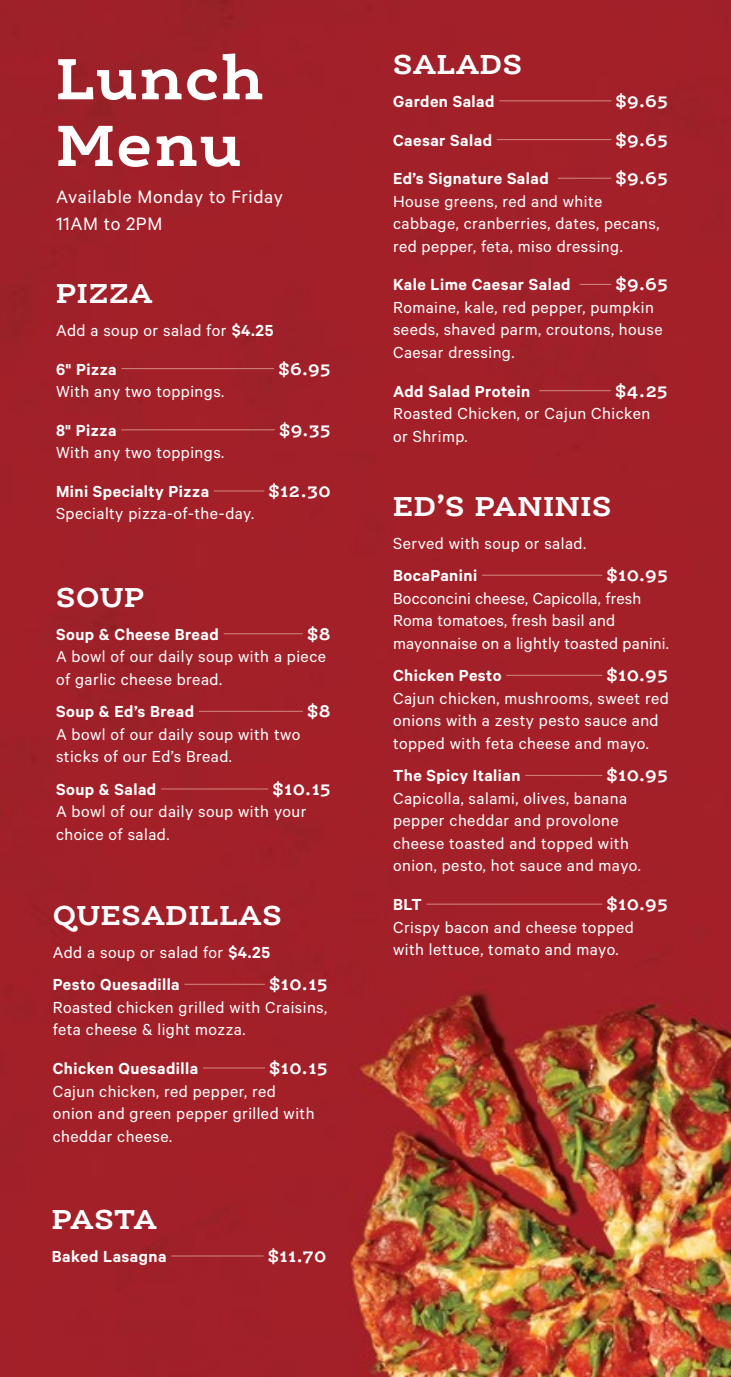
<style>
.page{position:relative;width:731px;height:1377px;background:#fff}
.page>*{position:absolute;margin:0;border:0;box-sizing:border-box;transform-origin:0 0}
.t1{font:700 61.88px/66.6px "Ernestine Pro";letter-spacing:.025em;color:#fff}
.t2{font:700 29.25px "Ernestine Pro";letter-spacing:.025em;color:#fff}
.t3{font:20.25px/27px "Calibre";letter-spacing:.03em;color:#fff}
.t4{font:18px/22.5px "Calibre";letter-spacing:.025em;color:#fff}
.t5{font:600 18px/32.6px "Calibre";letter-spacing:.025em;color:#fff}
.t6{font:700 18px "Ernestine Pro";letter-spacing:.025em;color:#fff}
.s1{font-weight:600}
.s2{font-weight:400}
</style>
<div class="page">
<img style="left:0;top:0;width:730px;height:1377px">
<hr style="left:121px;top:368px;width:153px;height:1px;background:#cd7f73">
<hr style="left:121px;top:429px;width:154px;height:1px;background:#cd7f73">
<hr style="left:214px;top:490px;width:50px;height:2px;background:#cd7f73">
<hr style="left:184px;top:984px;width:81px;height:1px;background:#cd7f73">
<hr style="left:203px;top:1067px;width:62px;height:2px;background:#cd7f73">
<hr style="left:223px;top:633px;width:80px;height:1px;background:#cd7f73">
<hr style="left:199px;top:711px;width:104px;height:1px;background:#cd7f73">
<hr style="left:161px;top:788px;width:107px;height:2px;background:#cd7f73">
<hr style="left:171px;top:1255px;width:92px;height:2px;background:#cd7f73">
<hr style="left:499px;top:100px;width:112px;height:1px;background:#cd7f73">
<hr style="left:496px;top:139px;width:115px;height:1px;background:#cd7f73">
<hr style="left:557px;top:178px;width:54px;height:1px;background:#cd7f73">
<hr style="left:579px;top:284px;width:32px;height:1px;background:#cd7f73">
<hr style="left:539px;top:390px;width:71px;height:1px;background:#cd7f73">
<hr style="left:482px;top:575px;width:120px;height:1px;background:#cd7f73">
<hr style="left:506px;top:675px;width:96px;height:1px;background:#cd7f73">
<hr style="left:525px;top:775px;width:77px;height:1px;background:#cd7f73">
<hr style="left:426px;top:904px;width:176px;height:1px;background:#cd7f73">
<h1 class="t1" style="left:56px;top:43px;width:209px">Lunch<br>Menu</h1>
<p class="t3" style="left:56px;top:182px;width:228px">Available Monday to Friday<br>11AM to 2PM</p>
<h2 class="t2" style="left:56px;top:275px;width:98px">PIZZA</h2>
<p class="t4" style="left:56px;top:310px;width:219px;line-height:38.7px">Add a soup or salad for <span class="s1">$4.25<br>6" Pizza</span></p>
<p class="t6" style="left:278px;top:357px;width:54px">$6.95</p>
<p class="t4" style="left:56px;top:380px;width:170px">With any two toppings.</p>
<p class="t5" style="left:56px;top:413px;width:62px">8" Pizza</p>
<p class="t6" style="left:279px;top:418px;width:53px">$9.35</p>
<p class="t4" style="left:56px;top:441px;width:170px">With any two toppings.</p>
<p class="t5" style="left:56px;top:475px;width:154px">Mini Specialty Pizza</p>
<p class="t6" style="left:268px;top:479px;width:64px">$12.30</p>
<p class="t4" style="left:56px;top:502px;width:200px">Specialty pizza-of-the-day.</p>
<h2 class="t2" style="left:56px;top:578px;width:90px">SOUP</h2>
<p class="t5" style="left:56px;top:617px;width:164px">Soup &amp; Cheese Bread</p>
<p class="t6" style="left:307px;top:622px;width:25px">$8</p>
<p class="t4" style="left:56px;top:645px;width:271px">A bowl of our daily soup with a piece of garlic cheese bread.</p>
<p class="t5" style="left:56px;top:695px;width:140px">Soup &amp; Ed’s Bread</p>
<p class="t6" style="left:307px;top:700px;width:25px">$8</p>
<p class="t4" style="left:56px;top:722px;width:246px">A bowl of our daily soup with two sticks of our Ed’s Bread.</p>
<p class="t5" style="left:56px;top:773px;width:102px">Soup &amp; Salad</p>
<p class="t6" style="left:272px;top:777px;width:60px">$10.15</p>
<p class="t4" style="left:56px;top:800px;width:252px">A bowl of our daily soup with your choice of salad.</p>
<h2 class="t2" style="left:53px;top:896px;width:230px">QUESADILLAS</h2>
<p class="t5" style="left:53px;top:935px;width:219px"><span class="s2">Add a soup or salad for</span> $4.25<br>Pesto Quesadilla</p>
<p class="t6" style="left:269px;top:973px;width:60px">$10.15</p>
<p class="t4" style="left:53px;top:995px;width:276px">Roasted chicken grilled with Craisins, feta cheese &amp; light mozza.</p>
<p class="t5" style="left:53px;top:1052px;width:147px">Chicken Quesadilla</p>
<p class="t6" style="left:269px;top:1056px;width:60px">$10.15</p>
<p class="t4" style="left:53px;top:1079px;width:263px">Cajun chicken, red pepper, red onion and green pepper grilled with cheddar cheese.</p>
<h2 class="t2" style="left:52px;top:1201px;width:107px">PASTA</h2>
<p class="t5" style="left:52px;top:1240px;width:116px">Baked Lasagna</p>
<p class="t6" style="left:268px;top:1244px;width:60px">$11.70</p>
<h2 class="t2" style="left:393px;top:46px;width:131px">SALADS</h2>
<p class="t5" style="left:393px;top:84px;width:103px">Garden Salad</p>
<p class="t6" style="left:615px;top:89px;width:54px">$9.65</p>
<p class="t5" style="left:393px;top:123px;width:100px">Caesar Salad</p>
<p class="t6" style="left:615px;top:128px;width:54px">$9.65</p>
<p class="t5" style="left:393px;top:162px;width:157px">Ed’s Signature Salad</p>
<p class="t6" style="left:615px;top:167px;width:54px">$9.65</p>
<p class="t4" style="left:393px;top:189px;width:268px">House greens, red and white cabbage, cranberries, dates, pecans, red pepper, feta, miso dressing.</p>
<p class="t5" style="left:393px;top:268px;width:179px">Kale Lime Caesar Salad</p>
<p class="t6" style="left:615px;top:273px;width:54px">$9.65</p>
<p class="t4" style="left:393px;top:295px;width:271px">Romaine, kale, red pepper, pumpkin seeds, shaved parm, croutons, house<br>Caesar dressing.</p>
<p class="t5" style="left:393px;top:374px;width:139px">Add Salad Protein</p>
<p class="t6" style="left:615px;top:379px;width:54px">$4.25</p>
<p class="t4" style="left:393px;top:402px;width:258px">Roasted Chicken, or Cajun Chicken or Shrimp.</p>
<h2 class="t2" style="left:393px;top:487px;width:220px">ED’S PANINIS</h2>
<p class="t4" style="left:393px;top:531px;width:194px">Served with soup or salad.</p>
<p class="t5" style="left:393px;top:559px;width:86px">BocaPanini</p>
<p class="t6" style="left:606px;top:564px;width:63px">$10.95</p>
<p class="t4" style="left:393px;top:586px;width:277px">Bocconcini cheese, Capicolla, fresh<br>Roma tomatoes, fresh basil and mayonnaise on a lightly toasted panini.</p>
<p class="t5" style="left:393px;top:659px;width:110px">Chicken Pesto</p>
<p class="t6" style="left:606px;top:664px;width:63px">$10.95</p>
<p class="t4" style="left:393px;top:686px;width:277px">Cajun chicken, mushrooms, sweet red onions with a zesty pesto sauce and topped with feta cheese and mayo.</p>
<p class="t5" style="left:393px;top:759px;width:129px">The Spicy Italian</p>
<p class="t6" style="left:606px;top:764px;width:63px">$10.95</p>
<p class="t4" style="left:393px;top:786px;width:249px">Capicolla, salami, olives, banana pepper cheddar and provolone cheese toasted and topped with onion, pesto, hot sauce and mayo.</p>
<p class="t5" style="left:393px;top:888px;width:30px">BLT</p>
<p class="t6" style="left:606px;top:893px;width:63px">$10.95</p>
<p class="t4" style="left:393px;top:915px;width:242px">Crispy bacon and cheese topped with lettuce, tomato and mayo.</p>
</div>
